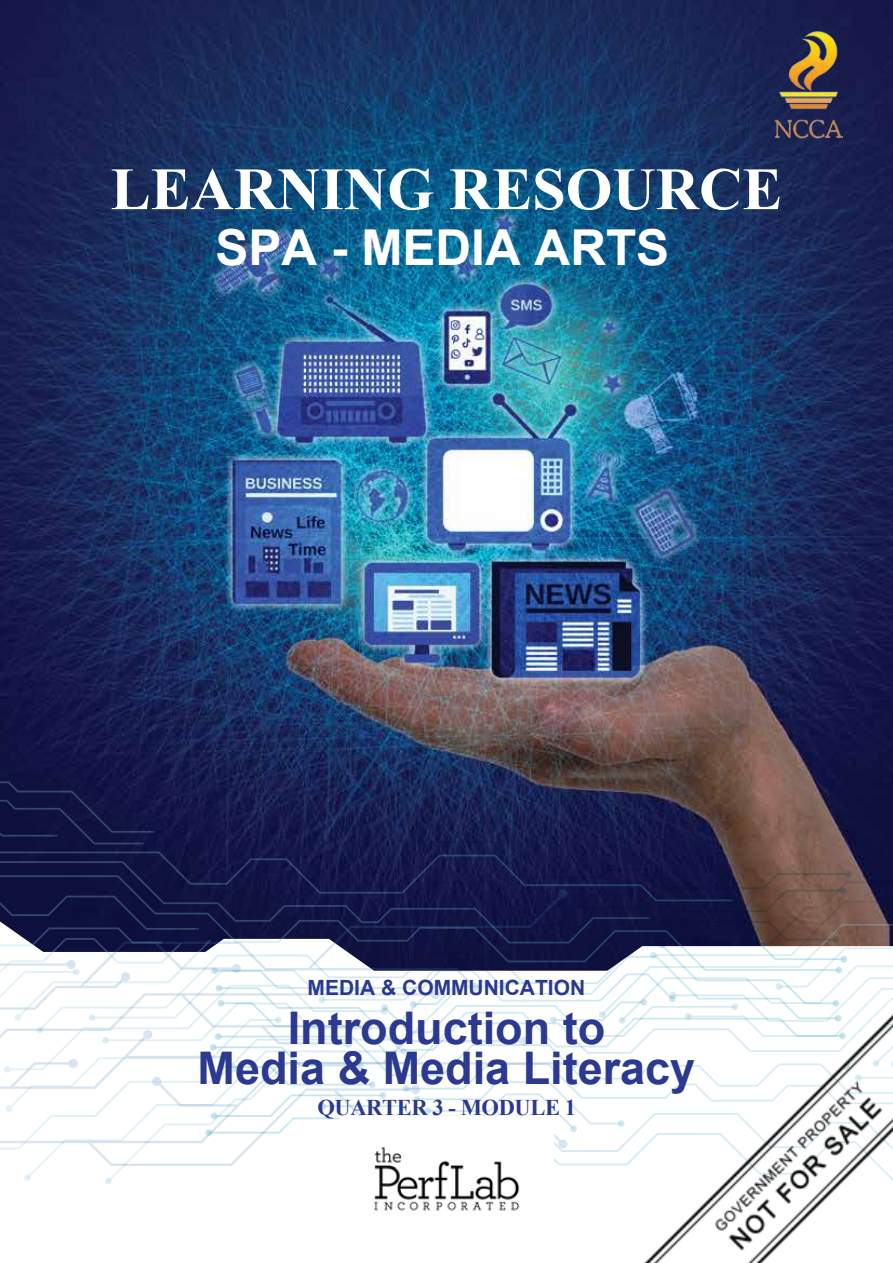
<style>
.page{position:relative;width:893px;height:1263px;background:#fff}
.page>*{position:absolute;margin:0;border:0;box-sizing:border-box;transform-origin:0 0}
.t1{font:700 60px "Times New Roman";color:#fff}
.t2{font:700 49.5px "Arial";color:#fff}
.t3{font:700 45px/40.5px "Arial";color:#2b3990;text-align:center}
.t4{font:700 22.5px "Times New Roman";letter-spacing:-.02em;color:#2b3990}
.t5{font:700 21px "Arial";color:#2b3990}
</style>
<div class="page">
<img style="left:0;top:0;width:893px;height:776px">
<svg style="left:105px;top:1178px;width:7px;height:6px"></svg>
<svg style="left:24px;top:1174px;width:7px;height:7px"></svg>
<svg style="left:0;top:776px;width:893px;height:390px"></svg>
<img style="left:774px;top:31px;width:68px;height:107px">
<img style="left:600px;top:959px;width:293px;height:304px">
<img style="left:339px;top:1116px;width:215px;height:95px">
<h1 class="t1" style="left:111px;top:148px;width:673px">LEARNING RESOURCE</h1>
<p class="t2" style="left:216px;top:215px;width:455px">SPA - MEDIA ARTS</p>
<p class="t5" style="left:308px;top:974px;width:279px">MEDIA &amp; COMMUNICATION</p>
<p class="t3" style="left:198px;top:1009px;width:499px">Introduction to<br>Media &amp; Media Literacy</p>
<p class="t4" style="left:317px;top:1091px;width:260px">QUARTER 3 - MODULE 1</p>
</div>
